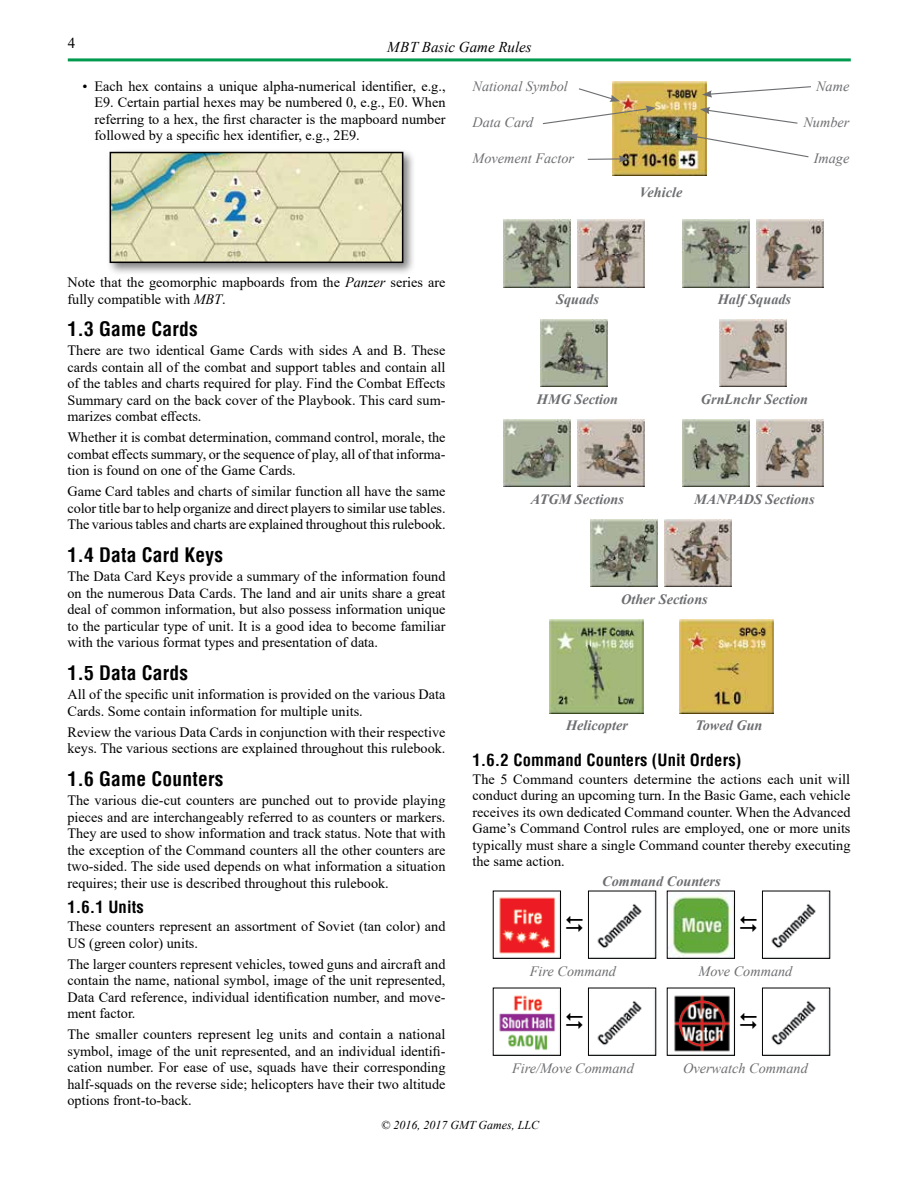
<style>
.page{position:relative;width:918px;height:1188px;background:#fff}
.page>*{position:absolute;margin:0;border:0;box-sizing:border-box;transform-origin:0 0}
.t1{font:700 condensed 19.5px "Helvetica LT";letter-spacing:.01em;color:#000}
.t2{font:700 condensed 16.5px "Helvetica LT";letter-spacing:.01em;color:#000}
.t3{font:italic 15px "Times New Roman";color:#000}
.t4{font:15px "Times New Roman";color:#000}
.t5{font:14.25px/16.5px "Times New Roman";color:#000;text-align:justify}
.t6{font:italic 700 14.25px "Times New Roman";color:#6d6e71}
.t7{font:italic 14.25px "Times New Roman";color:#6d6e71}
.t8{font:italic 12px "Times New Roman";color:#000}
.s1{font-style:italic}
</style>
<div class="page">
<hr style="left:68px;top:58px;width:783px;height:3px;background:#009a4e">
<img style="left:612px;top:81px;width:95px;height:94px">
<svg style="left:702px;top:86px;width:109px;height:12px"></svg>
<svg style="left:700px;top:107px;width:98px;height:17px"></svg>
<svg style="left:688px;top:133px;width:121px;height:25px"></svg>
<hr style="left:588px;top:158px;width:33px;height:2px;background:#6d6e71">
<svg style="left:619px;top:155px;width:10px;height:8px"></svg>
<svg style="left:542px;top:87px;width:114px;height:38px"></svg>
<img style="left:503px;top:220px;width:68px;height:67px">
<img style="left:578px;top:220px;width:67px;height:67px">
<img style="left:682px;top:220px;width:68px;height:67px">
<img style="left:756px;top:220px;width:68px;height:67px">
<img style="left:540px;top:320px;width:68px;height:67px">
<img style="left:719px;top:320px;width:68px;height:67px">
<img style="left:503px;top:419px;width:68px;height:68px">
<img style="left:578px;top:419px;width:67px;height:68px">
<img style="left:682px;top:419px;width:68px;height:68px">
<img style="left:756px;top:419px;width:68px;height:68px">
<img style="left:590px;top:519px;width:68px;height:67px">
<img style="left:664px;top:519px;width:68px;height:67px">
<img style="left:549px;top:619px;width:95px;height:95px">
<img style="left:679px;top:619px;width:95px;height:95px">
<img style="left:499px;top:897px;width:57px;height:57px">
<div style="left:493px;top:891px;width:68px;height:68px;border:1px solid #000"></div>
<img style="left:597px;top:904px;width:45px;height:45px">
<div style="left:588px;top:891px;width:68px;height:68px;border:1px solid #000"></div>
<img style="left:669px;top:893px;width:64px;height:64px">
<div style="left:667px;top:891px;width:68px;height:68px;border:1px solid #000"></div>
<img style="left:771px;top:904px;width:45px;height:45px">
<div style="left:762px;top:891px;width:68px;height:68px;border:1px solid #000"></div>
<img style="left:499px;top:995px;width:57px;height:55px">
<div style="left:493px;top:988px;width:68px;height:68px;border:1px solid #000"></div>
<img style="left:597px;top:1001px;width:45px;height:45px">
<div style="left:588px;top:988px;width:68px;height:68px;border:1px solid #000"></div>
<img style="left:674px;top:995px;width:56px;height:57px">
<div style="left:667px;top:988px;width:68px;height:68px;border:1px solid #000"></div>
<img style="left:771px;top:1001px;width:45px;height:45px">
<div style="left:762px;top:988px;width:68px;height:68px;border:1px solid #000"></div>
<div style="left:106px;top:148px;width:311px;height:128px;background:#000;opacity:.5"></div>
<img style="left:113px;top:155px;width:287px;height:105px">
<div style="left:110px;top:152px;width:293px;height:111px;border:2px solid #000"></div>
<p class="t4" style="left:68px;top:32px;width:9px">4</p>
<p class="t3" style="left:387px;top:36px;width:146px">MBT Basic Game Rules</p>
<p class="t5" style="left:94px;top:77px;width:353px;text-indent:-12px">• Each hex contains a unique alpha-numerical identifier, e.g., E9. Certain partial hexes may be numbered 0, e.g., E0. When referring to a hex, the first character is the mapboard number followed by a specific hex identifier, e.g., 2E9.</p>
<p class="t7" style="left:472px;top:77px;width:97px">National Symbol</p>
<p class="t7" style="left:816px;top:77px;width:35px">Name</p>
<p class="t7" style="left:472px;top:112px;width:62px">Data Card</p>
<p class="t7" style="left:803px;top:112px;width:47px">Number</p>
<p class="t7" style="left:472px;top:148px;width:103px">Movement Factor</p>
<p class="t7" style="left:814px;top:148px;width:37px">Image</p>
<p class="t6" style="left:640px;top:183px;width:44px">Vehicle</p>
<p class="t5" style="left:68px;top:274px;width:380px">Note that the geomorphic mapboards from the <span class="s1">Panzer</span> series are fully compatible with <span class="s1">MBT</span>.</p>
<h1 class="t1" style="left:68px;top:317px;width:132px">1.3 Game Cards</h1>
<p class="t5" style="left:68px;top:342px;width:380px">There are two identical Game Cards with sides A and B. These cards contain all of the combat and support tables and contain all of the tables and charts required for play. Find the Combat Effects Summary card on the back cover of the Playbook. This card sum&shy;marizes combat effects.</p>
<p class="t5" style="left:68px;top:429px;width:380px">Whether it is combat determination, command control, morale, the combat effects summary, or the sequence of play, all of that informa&shy;tion is found on one of the Game Cards.</p>
<p class="t5" style="left:68px;top:483px;width:380px">Game Card tables and charts of similar function all have the same color title bar to help organize and direct players to similar use tables.<br>The various tables and charts are explained throughout this rulebook.</p>
<h1 class="t1" style="left:68px;top:543px;width:157px">1.4 Data Card Keys</h1>
<p class="t5" style="left:68px;top:568px;width:380px">The Data Card Keys provide a summary of the information found on the numerous Data Cards. The land and air units share a great deal of common information, but also possess information unique to the particular type of unit. It is a good idea to become familiar with the various format types and presentation of data.</p>
<h1 class="t1" style="left:68px;top:660px;width:122px">1.5 Data Cards</h1>
<p class="t5" style="left:68px;top:686px;width:380px">All of the specific unit information is provided on the various Data<br>Cards. Some contain information for multiple units.</p>
<p class="t5" style="left:68px;top:723px;width:380px">Review the various Data Cards in conjunction with their respective keys. The various sections are explained throughout this rulebook.</p>
<h1 class="t1" style="left:68px;top:766px;width:157px">1.6 Game Counters</h1>
<p class="t5" style="left:68px;top:792px;width:380px">The various die-cut counters are punched out to provide playing pieces and are interchangeably referred to as counters or markers.<br>They are used to show information and track status. Note that with the exception of the Command counters all the other counters are two-sided. The side used depends on what information a situation requires; their use is described throughout this rulebook.</p>
<p class="t2" style="left:68px;top:897px;width:78px">1.6.1 Units</p>
<p class="t5" style="left:68px;top:918px;width:380px">These counters represent an assortment of Soviet (tan color) and<br>US (green color) units.</p>
<p class="t5" style="left:68px;top:955px;width:380px">The larger counters represent vehicles, towed guns and aircraft and contain the name, national symbol, image of the unit represented, Data Card reference, individual identification number, and move&shy;ment factor.</p>
<p class="t5" style="left:68px;top:1026px;width:380px">The smaller counters represent leg units and contain a national symbol, image of the unit represented, and an individual identifi&shy;cation number. For ease of use, squads have their corresponding half-squads on the reverse side; helicopters have their two altitude options front-to-back.</p>
<p class="t6" style="left:556px;top:290px;width:44px">Squads</p>
<p class="t6" style="left:718px;top:290px;width:75px">Half Squads</p>
<p class="t6" style="left:537px;top:389px;width:83px">HMG Section</p>
<p class="t6" style="left:701px;top:389px;width:109px">GrnLnchr Section</p>
<p class="t6" style="left:531px;top:489px;width:95px">ATGM Sections</p>
<p class="t6" style="left:694px;top:489px;width:122px">MANPADS Sections</p>
<p class="t6" style="left:621px;top:589px;width:88px">Other Sections</p>
<p class="t6" style="left:566px;top:715px;width:63px">Helicopter</p>
<p class="t6" style="left:695px;top:715px;width:69px">Towed Gun</p>
<p class="t2" style="left:472px;top:749px;width:270px">1.6.2 Command Counters (Unit Orders)</p>
<p class="t5" style="left:472px;top:770px;width:380px">The 5 Command counters determine the actions each unit will conduct during an upcoming turn. In the Basic Game, each vehicle receives its own dedicated Command counter. When the Advanced Game’s Command Control rules are employed, one or more units typically must share a single Command counter thereby executing the same action.</p>
<p class="t6" style="left:602px;top:871px;width:120px">Command Counters</p>
<p class="t7" style="left:530px;top:962px;width:88px">Fire Command</p>
<p class="t7" style="left:699px;top:962px;width:95px">Move Command</p>
<p class="t7" style="left:512px;top:1059px;width:123px">Fire/Move Command</p>
<p class="t7" style="left:683px;top:1059px;width:126px">Overwatch Command</p>
<p class="t8" style="left:381px;top:1117px;width:159px">© 2016, 2017 GMT Games, LLC</p>
</div>
